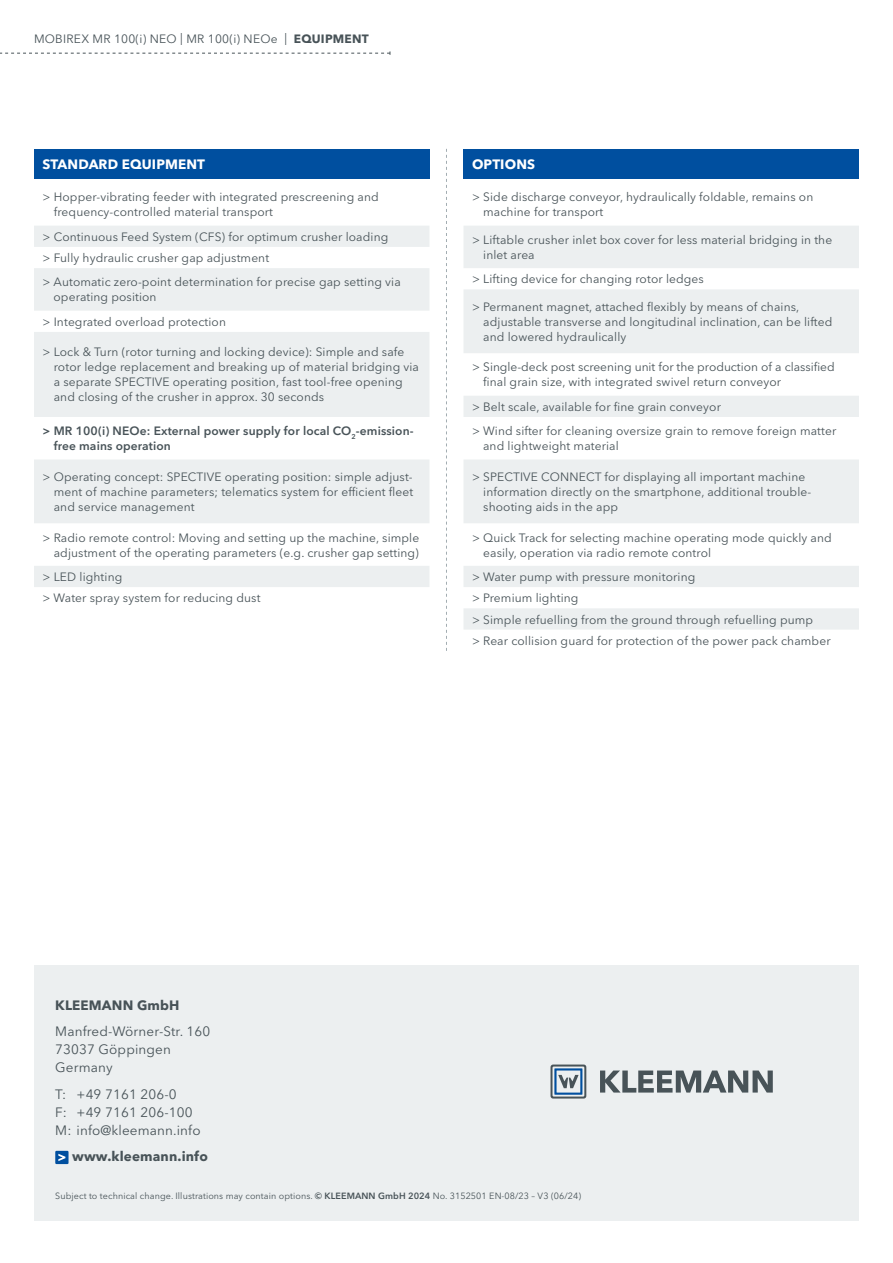
<style>
.page{position:relative;width:893px;height:1263px;background:#fff}
.page>*{position:absolute;margin:0;border:0;box-sizing:border-box;transform-origin:0 0}
.t1{font:13.5px/18px "Avenir Next LT Pro";letter-spacing:.01em;color:#485358}
.t2{font:700 13.5px "Avenir Next LT Pro";letter-spacing:.01em;color:#485358}
.t3{font:700 13.5px "Avenir Next LT Pro";letter-spacing:.01em;color:#fff}
.t4{font:12px/15px "Avenir Next LT Pro";letter-spacing:.01em;color:#485358}
.t5{font:600 12px/15px "Avenir Next LT Pro";letter-spacing:.01em;color:#485358}
.t6{font:9px "Avenir Next LT Pro";letter-spacing:.01em;color:#485358}
.s1{font-weight:700}
.s2{font-weight:600}
</style>
<div class="page">
<div style="left:34px;top:149px;width:395px;height:30px;background:#004f9f"></div>
<svg style="left:34px;top:226px;width:395px;height:361px;fill:#eceff0"></svg>
<div style="left:463px;top:149px;width:396px;height:30px;background:#004f9f"></div>
<svg style="left:464px;top:226px;width:395px;height:404px;fill:#eceff0"></svg>
<svg style="left:0;top:51px;width:391px;height:4px"></svg>
<svg style="left:446px;top:149px;width:1px;height:502px"></svg>
<div style="left:34px;top:965px;width:825px;height:255px;background:#eceff0"></div>
<svg style="left:600px;top:1070px;width:173px;height:22px"></svg>
<svg style="left:550px;top:1064px;width:36px;height:34px"></svg>
<div style="left:55px;top:1151px;width:14px;height:13px;background:#004f9f"></div>
<svg style="left:58px;top:1154px;width:7px;height:7px"></svg>
<p class="t4" style="left:34px;top:31px;width:336px">MOBIREX MR 100(i) NEO | MR 100(i) NEOe | <span class="s1">EQUIPMENT</span></p>
<p class="t3" style="left:43px;top:156px;width:164px">STANDARD EQUIPMENT</p>
<p class="t4" style="left:54px;top:190px;width:326px;text-indent:-11px">&gt; Hopper-vibrating feeder with integrated prescreening and frequency-controlled material transport</p>
<p class="t4" style="left:43px;top:226px;width:347px;line-height:21.3px">&gt; Continuous Feed System (CFS) for optimum crusher loading &gt; Fully hydraulic crusher gap adjustment</p>
<p class="t4" style="left:54px;top:275px;width:349px;text-indent:-11px">&gt; Automatic zero-point determination for precise gap setting via operating position</p>
<p class="t4" style="left:43px;top:314px;width:185px">&gt; Integrated overload protection</p>
<p class="t4" style="left:54px;top:345px;width:367px;text-indent:-11px">&gt; Lock &amp; Turn (rotor turning and locking device): Simple and safe rotor ledge replacement and breaking up of material bridging via a separate SPECTIVE operating position, fast tool-free opening and closing of the crusher in approx. 30 seconds</p>
<p class="t5" style="left:54px;top:423px;width:361px;text-indent:-11px">&gt; MR 100(i) NEOe: External power supply for local CO<sub>2</sub>-emission&shy;free mains operation</p>
<p class="t4" style="left:54px;top:469px;width:361px;text-align:justify;text-indent:-11px">&gt; Operating concept: SPECTIVE operating position: simple adjust&shy;ment of machine parameters; telematics system for efficient fleet and service management</p>
<p class="t4" style="left:43px;top:530px;width:378px;text-align:right">&gt; Radio remote control: Moving and setting up the machine, simple adjustment of the operating parameters (e.g. crusher gap setting)</p>
<p class="t4" style="left:43px;top:566px;width:220px;line-height:21.3px">&gt; LED lighting<br>&gt; Water spray system for reducing dust</p>
<p class="t3" style="left:472px;top:156px;width:65px">OPTIONS</p>
<p class="t4" style="left:483px;top:190px;width:332px;text-indent:-11px">&gt; Side discharge conveyor, hydraulically foldable, remains on machine for transport</p>
<p class="t4" style="left:483px;top:232px;width:351px;text-indent:-11px">&gt; Liftable crusher inlet box cover for less material bridging in the inlet area</p>
<p class="t4" style="left:472px;top:272px;width:233px">&gt; Lifting device for changing rotor ledges</p>
<p class="t4" style="left:483px;top:299px;width:351px;text-indent:-11px">&gt; Permanent magnet, attached flexibly by means of chains, adjustable transverse and longitudinal inclination, can be lifted and lowered hydraulically</p>
<p class="t4" style="left:483px;top:360px;width:353px;text-indent:-11px">&gt; Single-deck post screening unit for the production of a classified final grain size, with integrated swivel return conveyor</p>
<p class="t4" style="left:472px;top:394px;width:366px;line-height:24.5px">&gt; Belt scale, available for fine grain conveyor<br>&gt; Wind sifter for cleaning oversize grain to remove foreign matter</p>
<p class="t4" style="left:483px;top:439px;width:137px">and lightweight material</p>
<p class="t4" style="left:483px;top:469px;width:328px;text-indent:-11px">&gt; SPECTIVE CONNECT for displaying all important machine information directly on the smartphone, additional trouble&shy;shooting aids in the app</p>
<p class="t4" style="left:483px;top:530px;width:350px;text-indent:-11px">&gt; Quick Track for selecting machine operating mode quickly and easily, operation via radio remote control</p>
<p class="t4" style="left:472px;top:566px;width:360px;line-height:21.3px">&gt; Water pump with pressure monitoring<br>&gt; Premium lighting<br>&gt; Simple refuelling from the ground through refuelling pump<br>&gt; Rear collision guard for protection of the power pack chamber</p>
<p class="t2" style="left:55px;top:996px;width:126px">KLEEMANN GmbH</p>
<p class="t1" style="left:55px;top:1022px;width:157px">Manfred-Wörner-Str. 160<br>73037 Göppingen<br>Germany</p>
<p class="t1" style="left:55px;top:1085px;width:147px">T: +49 7161 206-0<br>F: +49 7161 206-100<br>M: info@kleemann.info</p>
<p class="t2" style="left:72px;top:1148px;width:137px">www.kleemann.info</p>
<p class="t6" style="left:55px;top:1191px;width:527px">Subject to technical change. Illustrations may contain options. <span class="s2">© KLEEMANN GmbH 2024</span> No. 3152501 EN-08/23 – V3 (06/24)</p>
</div>
